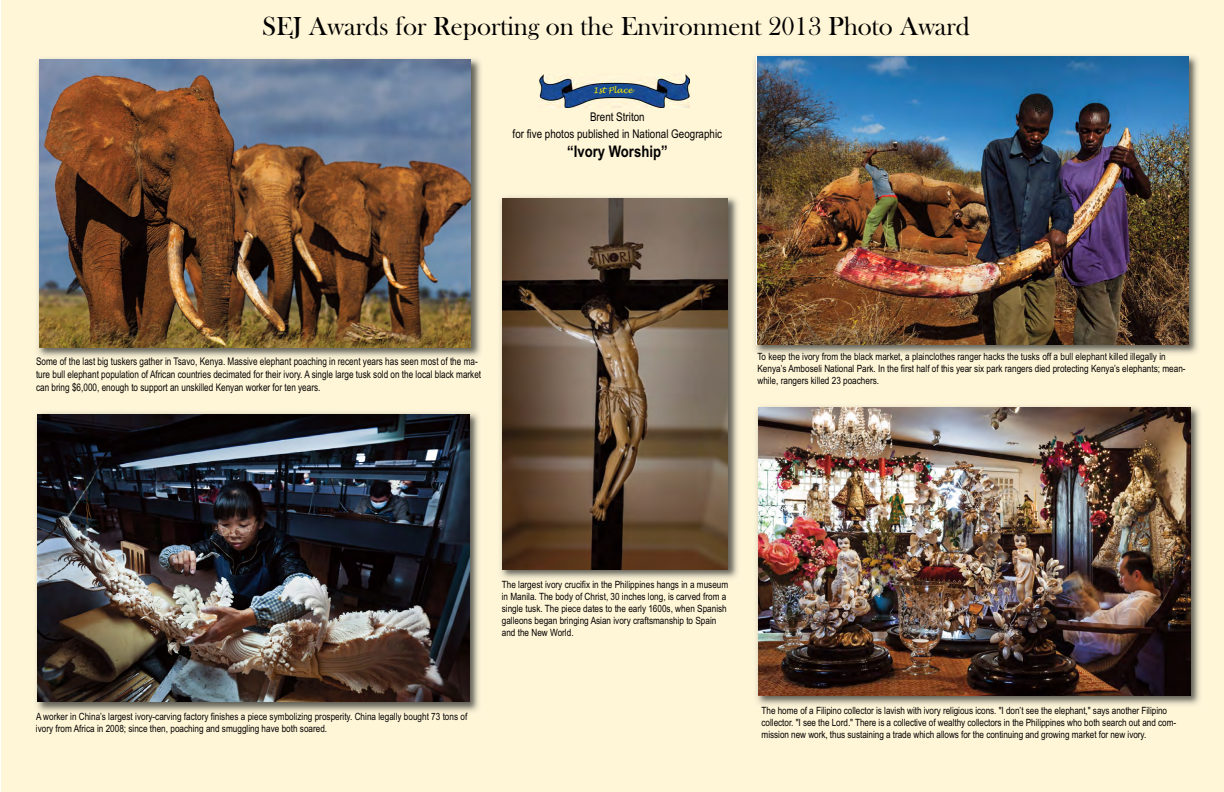
<style>
.page{position:relative;width:1224px;height:792px;background:#fff}
.page>*{position:absolute;margin:0;border:0;box-sizing:border-box;transform-origin:0 0}
.t1{font:27px "Bask Old Face";color:#000}
.t2{font:700 16px "Arial Narrow";color:#000}
.t3{font:12px/17.3px "Arial Narrow";color:#000;text-align:center}
.t4{font:10.5px/12.6px "Arial Narrow";color:#000;scale:.95 1}
.t5{font:10px/12px "Arial Narrow";color:#000}
.t6{font:italic 8px "Lucida Handwriting";color:#fff200}
</style>
<div class="page">
<div style="left:2px;top:0;width:1222px;height:792px;background:#fff5d7"></div>
<img style="left:37px;top:58px;width:444px;height:299px">
<img style="left:39px;top:60px;width:432px;height:288px">
<img style="left:756px;top:406px;width:444px;height:299px">
<img style="left:758px;top:408px;width:432px;height:288px">
<img style="left:754px;top:55px;width:444px;height:299px">
<img style="left:757px;top:57px;width:431px;height:288px">
<img style="left:36px;top:412px;width:443px;height:300px">
<img style="left:38px;top:414px;width:432px;height:288px">
<img style="left:500px;top:196px;width:238px;height:383px">
<img style="left:502px;top:198px;width:226px;height:371px">
<img style="left:539px;top:75px;width:150px;height:32px">
<h1 class="t1" style="left:262px;top:10px;width:709px">SEJ Awards for Reporting on the Environment 2013 Photo Award</h1>
<p class="t6" style="left:593px;top:86px;width:41px">1st Place</p>
<p class="t3" style="left:513px;top:108px;width:211px">Brent Striton<br>for five photos published in National Geographic</p>
<h2 class="t2" style="left:567px;top:142px;width:102px">“Ivory Worship”</h2>
<p class="t4" style="left:36px;top:355px;width:470px">Some of the last big tuskers gather in Tsavo, Kenya. Massive elephant poaching in recent years has seen most of the ma&shy;ture bull elephant population of African countries decimated for their ivory. A single large tusk sold on the local black market can bring $6,000, enough to support an unskilled Kenyan worker for ten years.</p>
<p class="t5" style="left:758px;top:350px;width:430px">To keep the ivory from the black market, a plainclothes ranger hacks the tusks off a bull elephant killed illegally in<br>Kenya’s Amboseli National Park. In the first half of this year six park rangers died protecting Kenya’s elephants; mean&shy;while, rangers killed 23 poachers.</p>
<p class="t5" style="left:36px;top:710px;width:433px">A worker in China’s largest ivory-carving factory finishes a piece symbolizing prosperity. China legally bought 73 tons of ivory from Africa in 2008; since then, poaching and smuggling have both soared.</p>
<p class="t5" style="left:502px;top:578px;width:228px">The largest ivory crucifix in the Philippines hangs in a museum in Manila. The body of Christ, 30 inches long, is carved from a single tusk. The piece dates to the early 1600s, when Spanish galleons began bringing Asian ivory craftsmanship to Spain and the New World.</p>
<p class="t5" style="left:762px;top:704px;width:416px">The home of a Filipino collector is lavish with ivory religious icons. "I don’t see the elephant," says another Filipino collector. "I see the Lord." There is a collective of wealthy collectors in the Philippines who both search out and com&shy;mission new work, thus sustaining a trade which allows for the continuing and growing market for new ivory.</p>
</div>
